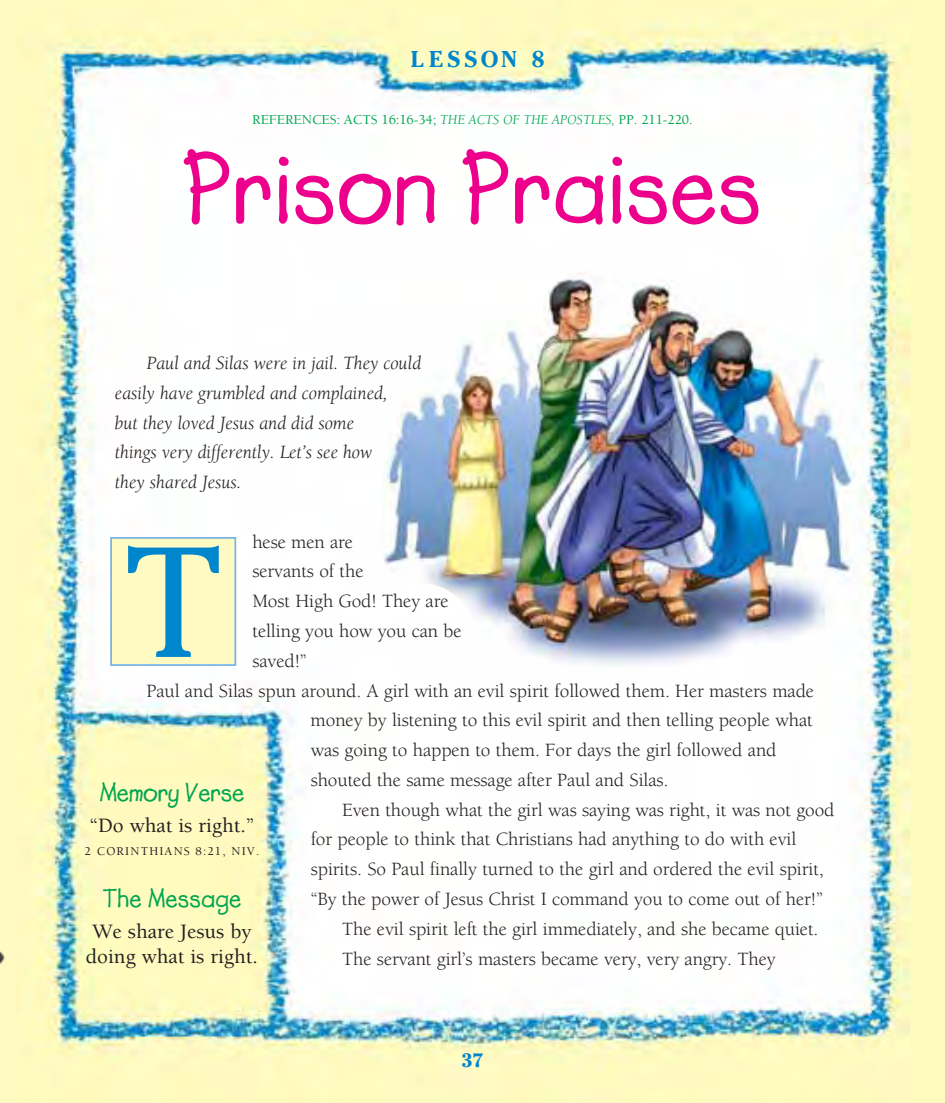
<style>
.page{position:relative;width:945px;height:1103px;background:#fff}
.page>*{position:absolute;margin:0;border:0;box-sizing:border-box;transform-origin:0 0}
.t1{font:155.4px "Cheltenham";color:#0086cc}
.t2{font:101.5px "Lemonade ICG Bold";letter-spacing:-.005em;color:#ec008c}
.t3{font:26.25px "Lemonade ICG Bold";letter-spacing:-.015em;color:#00a650}
.t4{font:700 22.75px "Cheltenham";letter-spacing:.2em;color:#0086cc}
.t5{font:500 21px/25.2px "Berkeley";color:#231f20;text-align:center}
.t6{font:19.25px "Berkeley";letter-spacing:-.005em;color:#231f20}
.t7{font:italic 19.25px/29.8px "Berkeley";letter-spacing:-.005em;color:#231f20}
.t8{font:700 19.25px "Cheltenham";color:#0086cc}
.t9{font:500 14px "Berkeley";letter-spacing:-.005em;color:#00a650}
.t10{font:500 12.25px "Berkeley";letter-spacing:.095em;color:#231f20}
.s1{font-weight:400;font-style:italic}
</style>
<div class="page">
<img style="left:16px;top:0;width:929px;height:1102px">
<div style="left:112px;top:538px;width:122px;height:126px;background:#fffac2"></div>
<div style="left:110px;top:537px;width:126px;height:129px;border:2px solid #78b4e2"></div>
<div style="left:0;top:0;width:16px;height:1102px;background:#fffac2"></div>
<img style="left:377px;top:267px;width:487px;height:404px">
<p class="t4" style="left:411px;top:51px;width:135px">LESSON 8</p>
<p class="t9" style="left:252px;top:114px;width:442px">REFERENCES: ACTS 16:16-34; <span class="s1">THE ACTS OF THE APOSTLES,</span> PP. 211-220.</p>
<h2 class="t2" style="left:182px;top:152px;width:582px">Prison Praises</h2>
<p class="t7" style="left:115px;top:350px;width:308px;text-indent:31px">Paul and Silas were in jail. They could easily have grumbled and complained,<br>but they loved Jesus and did some<br>things very differently. Let’s see how<br>they shared Jesus.</p>
<p class="t6" style="left:252px;top:534px;width:102px">hese men are</p>
<p class="t6" style="left:252px;top:564px;width:113px">servants of the</p>
<p class="t6" style="left:252px;top:593px;width:198px">Most High God! They are</p>
<p class="t6" style="left:252px;top:623px;width:211px">telling you how you can be</p>
<p class="t6" style="left:252px;top:653px;width:56px">saved!”</p>
<p class="t6" style="left:146px;top:683px;width:669px">Paul and Silas spun around. A girl with an evil spirit followed them. Her masters made</p>
<p class="t6" style="left:311px;top:712px;width:504px">money by listening to this evil spirit and then telling people what</p>
<p class="t6" style="left:311px;top:742px;width:467px">was going to happen to them. For days the girl followed and</p>
<p class="t6" style="left:311px;top:772px;width:359px">shouted the same message after Paul and Silas.</p>
<p class="t6" style="left:342px;top:802px;width:494px">Even though what the girl was saying was right, it was not good</p>
<p class="t6" style="left:311px;top:831px;width:487px">for people to think that Christians had anything to do with evil</p>
<p class="t6" style="left:311px;top:861px;width:515px">spirits. So Paul finally turned to the girl and ordered the evil spirit,</p>
<p class="t6" style="left:311px;top:891px;width:514px">“By the power of Jesus Christ I command you to come out of her!”</p>
<p class="t6" style="left:342px;top:921px;width:478px">The evil spirit left the girl immediately, and she became quiet.</p>
<p class="t6" style="left:342px;top:951px;width:435px">The servant girl’s masters became very, very angry. They</p>
<h1 class="t1" style="left:124px;top:546px;width:101px">T</h1>
<h3 class="t3" style="left:99px;top:783px;width:146px">Memory Verse</h3>
<p class="t5" style="left:89px;top:814px;width:167px">“Do what is right.”</p>
<p class="t10" style="left:85px;top:846px;width:176px">2 CORINTHIANS 8:21, NIV.</p>
<h3 class="t3" style="left:102px;top:889px;width:141px">The Message</h3>
<p class="t5" style="left:86px;top:920px;width:173px">We share Jesus by doing what is right.</p>
<p class="t8" style="left:462px;top:1053px;width:23px">37</p>
</div>
